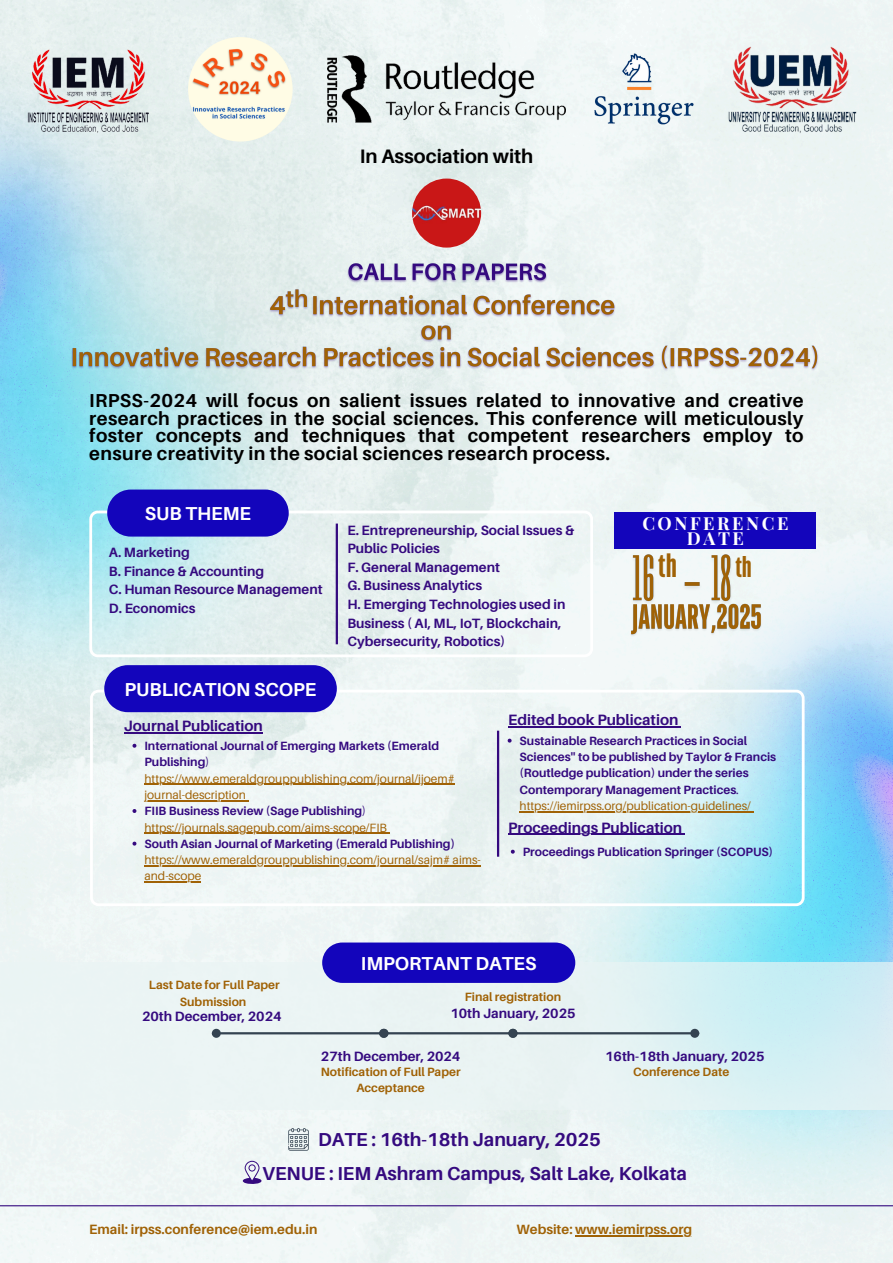
<style>
.page{position:relative;width:893px;height:1263px;background:#eff4f4}
.page>*{position:absolute;margin:0;border:0;box-sizing:border-box;transform-origin:0 0}
.t1{font:700 33.75px "TT Bluescreens";color:#a06206}
.t2{font:700 30px "TT Bluescreens";color:#a06206}
.t3{font:700 19.5px "Aileron";color:#000}
.t4{font:700 18.75px/17.4px "Aileron";letter-spacing:.02em;color:#000;text-align:justify}
.t5{font:700 18.75px "Aileron";color:#350a7f}
.t6{font:700 18.75px "Aileron";color:#fff}
.t7{font:700 18px/15.8px "Playfair Display";letter-spacing:.145em;color:#fff;text-align:center}
.t8{font:700 15px "Aileron";color:#350a7f}
.t9{font:700 13.5px/18.6px "Aileron";color:#350a7f}
.t10{font:700 13.5px "Aileron";color:#a06206}
.t11{font:700 12px/16.4px "Aileron";color:#350a7f}
.t12{font:12px "Aileron";color:#a06206}
.t13{font:700 12px/16.4px "Aileron";color:#a06206;text-align:center}
.s1{font-weight:400}
.s2{font-weight:400;color:#a06206}
</style>
<div class="page">
<img style="left:485px;top:467px;width:408px;height:796px">
<img style="left:0;top:0;width:376px;height:793px">
<img style="left:20px;top:40px;width:138px;height:98px">
<hr style="left:0;top:1205px;width:893px;height:1px;background:#350a7f">
<img style="left:723px;top:40px;width:137px;height:98px">
<img style="left:412px;top:179px;width:69px;height:69px;border-radius:50%">
<svg style="left:0;top:963px;width:893px;height:147px;fill:#eaf4f4"></svg>
<svg style="left:322px;top:942px;width:253px;height:41px"></svg>
<hr style="left:221px;top:1032px;width:158px;height:2px;background:#344351">
<div style="left:213px;top:1030px;width:7px;height:7px;background:#344351;border-radius:50%"></div>
<div style="left:212px;top:1029px;width:9px;height:9px;border:2px solid #344351;border-radius:50%"></div>
<hr style="left:388px;top:1032px;width:120px;height:2px;background:#344351">
<div style="left:380px;top:1030px;width:7px;height:7px;background:#344351;border-radius:50%"></div>
<div style="left:379px;top:1029px;width:9px;height:9px;border:2px solid #344351;border-radius:50%"></div>
<hr style="left:517px;top:1032px;width:173px;height:2px;background:#344351">
<div style="left:509px;top:1030px;width:7px;height:7px;background:#344351;border-radius:50%"></div>
<div style="left:508px;top:1029px;width:9px;height:9px;border:2px solid #344351;border-radius:50%"></div>
<div style="left:691px;top:1030px;width:7px;height:7px;background:#344351;border-radius:50%"></div>
<div style="left:690px;top:1029px;width:9px;height:9px;border:2px solid #344351;border-radius:50%"></div>
<img style="left:327px;top:56px;width:239px;height:67px">
<img style="left:188px;top:37px;width:105px;height:105px;border-radius:50%">
<svg style="left:89px;top:511px;width:504px;height:146px"></svg>
<svg style="left:107px;top:489px;width:182px;height:48px"></svg>
<hr style="left:336px;top:523px;width:2px;height:121px;background:#350a7f">
<svg style="left:90px;top:690px;width:714px;height:216px"></svg>
<div style="left:104px;top:665px;width:233px;height:47px;background:#1305bb"></div>
<hr style="left:124px;top:732px;width:139px;height:1px;background:#350a7f">
<hr style="left:508px;top:726px;width:170px;height:1px;background:#350a7f">
<hr style="left:508px;top:834px;width:174px;height:1px;background:#350a7f">
<svg style="left:132px;top:744px;width:4px;height:4px"></svg>
<hr style="left:144px;top:784px;width:310px;height:1px;background:#a06206">
<hr style="left:144px;top:800px;width:102px;height:1px;background:#a06206">
<svg style="left:132px;top:809px;width:4px;height:4px"></svg>
<hr style="left:144px;top:833px;width:243px;height:1px;background:#a06206">
<svg style="left:132px;top:842px;width:4px;height:3px"></svg>
<hr style="left:144px;top:865px;width:337px;height:1px;background:#a06206">
<hr style="left:144px;top:881px;width:57px;height:2px;background:#a06206">
<svg style="left:507px;top:739px;width:4px;height:4px"></svg>
<hr style="left:519px;top:811px;width:232px;height:1px;background:#a06206">
<svg style="left:511px;top:850px;width:4px;height:4px"></svg>
<svg style="left:288px;top:1128px;width:20px;height:22px"></svg>
<div style="left:614px;top:512px;width:201px;height:37px;background:#1305bb"></div>
<svg style="left:243px;top:1161px;width:18px;height:24px"></svg>
<img style="left:591px;top:51px;width:106px;height:77px">
<img style="left:69px;top:341px;width:757px;height:32px">
<img style="left:345px;top:258px;width:204px;height:27px">
<hr style="left:575px;top:1235px;width:117px;height:1px;background:#a06206">
<img style="left:627px;top:549px;width:31px;height:51px">
<img style="left:627px;top:600px;width:137px;height:39px">
<img style="left:706px;top:549px;width:30px;height:62px">
<img style="left:678px;top:549px;width:27px;height:71px">
<img style="left:303px;top:290px;width:318px;height:31px">
<img style="left:266px;top:290px;width:22px;height:31px">
<img style="left:282px;top:285px;width:28px;height:27px">
<img style="left:417px;top:315px;width:38px;height:31px">
<p class="t3" style="left:360px;top:144px;width:175px">In Association with</p>
<p class="t4" style="left:89px;top:392px;width:715px">IRPSS-2024 will focus on salient issues related to innovative and creative research practices in the social sciences. This conference will meticulously foster concepts and techniques that competent researchers employ to ensure creativity in the social sciences research process.</p>
<p class="t6" style="left:145px;top:502px;width:108px">SUB THEME</p>
<p class="t9" style="left:109px;top:543px;width:83px">A. Marketing</p>
<p class="t9" style="left:109px;top:561px;width:157px">B. Finance &amp; Accounting</p>
<p class="t9" style="left:109px;top:580px;width:215px">C. Human Resource Management</p>
<p class="t9" style="left:109px;top:598px;width:88px">D. Economics</p>
<p class="t6" style="left:125px;top:677px;width:193px">PUBLICATION SCOPE</p>
<p class="t8" style="left:124px;top:716px;width:140px">Journal Publication</p>
<p class="t9" style="left:347px;top:520px;width:228px">E. Entrepreneurship, Social Issues &amp;<br>Public Policies</p>
<p class="t9" style="left:347px;top:558px;width:154px">F. General Management</p>
<p class="t9" style="left:347px;top:576px;width:136px">G. Business Analytics</p>
<h2 class="t9" style="left:347px;top:595px;width:219px">H. Emerging Technologies used in<br>Business ( AI, ML, IoT, Blockchain,<br>Cybersecurity, Robotics)</h2>
<p class="t7" style="left:642px;top:514px;width:148px">CONFERENCE<br>DATE</p>
<p class="t1" style="left:658px;top:550px;width:20px">th</p>
<p class="t2" style="left:735px;top:552px;width:18px">th</p>
<p class="t8" style="left:508px;top:710px;width:172px">Edited book Publication</p>
<p class="t11" style="left:144px;top:737px;width:296px">International Journal of Emerging Markets (Emerald<br>Publishing<span class="s1">)</span></p>
<p class="t12" style="left:144px;top:771px;width:312px">https://www.emeraldgrouppublishing.com/journal/ijoem#</p>
<p class="t11" style="left:144px;top:786px;width:223px"><span class="s2">journal-description<br></span>FIIB Business Review (Sage Publishing<span class="s1">)</span></p>
<p class="t11" style="left:144px;top:819px;width:312px"><span class="s2">https://journals.sagepub.com/aims-scope/FIB<br></span>South Asian Journal of Marketing (Emerald Publishing)</p>
<p class="t12" style="left:144px;top:852px;width:338px">https://www.emeraldgrouppublishing.com/journal/sajm# aims-</p>
<p class="t12" style="left:144px;top:869px;width:58px">and-scope</p>
<p class="t11" style="left:519px;top:732px;width:258px">Sustainable Research Practices in Social Sciences'' to be published by Taylor &amp; Francis (Routledge publication) under the series Contemporary Management Practices<span class="s1">.</span></p>
<p class="t12" style="left:519px;top:798px;width:233px">https://iemirpss.org/publication-guidelines/</p>
<p class="t11" style="left:523px;top:843px;width:252px">Proceedings Publication Springer (SCOPUS)</p>
<p class="t8" style="left:508px;top:818px;width:175px">Proceedings Publication</p>
<p class="t13" style="left:149px;top:976px;width:132px">Last Date for Full Paper<br>Submission</p>
<p class="t9" style="left:142px;top:1007px;width:141px">20th December, 2024</p>
<p class="t6" style="left:361px;top:951px;width:177px">IMPORTANT DATES</p>
<p class="t13" style="left:465px;top:989px;width:98px">Final registration</p>
<p class="t9" style="left:450px;top:1004px;width:127px">10th January, 2025</p>
<p class="t9" style="left:321px;top:1047px;width:141px">27th December, 2024</p>
<p class="t13" style="left:321px;top:1063px;width:141px">Notification of Full Paper<br>Acceptance</p>
<p class="t9" style="left:605px;top:1047px;width:161px">16th-18th January, 2025</p>
<p class="t13" style="left:633px;top:1063px;width:98px">Conference Date</p>
<p class="t5" style="left:318px;top:1127px;width:284px">DATE : 16th-18th January, 2025</p>
<p class="t5" style="left:262px;top:1162px;width:426px">VENUE : IEM Ashram Campus, Salt Lake, Kolkata</p>
<p class="t10" style="left:89px;top:1221px;width:230px">Email: irpss.conference@iem.edu.in</p>
<p class="t10" style="left:516px;top:1221px;width:177px">Website: www.iemirpss.org</p>
</div>
